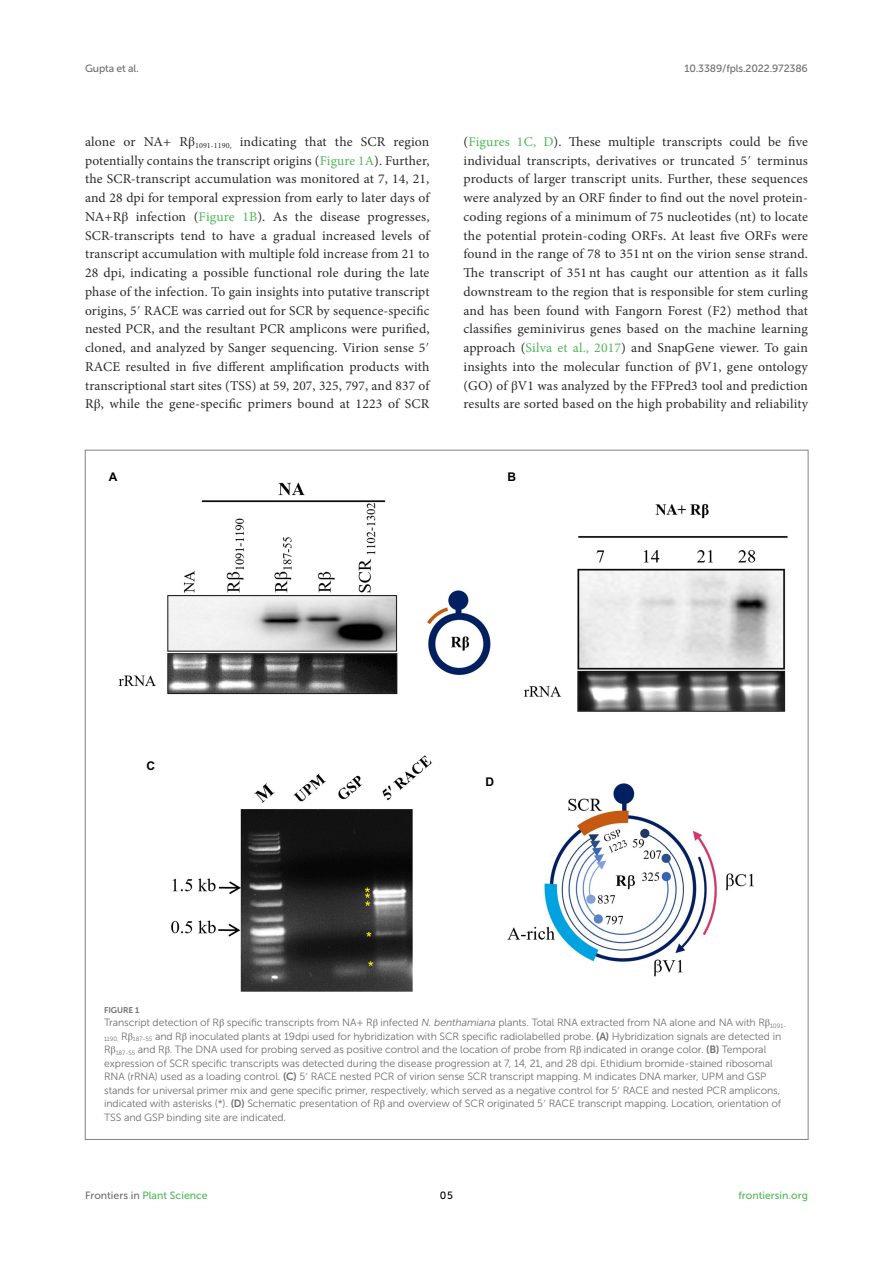
<style>
.page{position:relative;width:893px;height:1263px;background:#fff}
.page>*{position:absolute;margin:0;border:0;box-sizing:border-box;transform-origin:0 0}
.TEXT_FLUSH{font:13.5px/18.8px "Minion Pro";letter-spacing:.01em;color:#2b2b2a;text-align:justify}
.t1{font:700 12px "Arial";color:#000}
.FIG_LEG{font:10.5px/13.5px "Museo Sans 300";letter-spacing:-.01em;color:#706f70}
.t2{font:10.5px "Museo Sans 500";color:#4eb855}
.t3{font:10.5px "Museo Sans 500";letter-spacing:-.015em;color:#706f70}
.t4{font:10.5px "Museo Sans 500";color:#000}
.FIG_HD{font:8.25px "Museo Sans 700";letter-spacing:-.01em;color:#706f70}
.s1{font-family:"STIX General"}
.s2{color:#4eb855}
.s3{font-style:italic}
.s4{font-family:"Museo Sans 700"}
.s5{color:#706f70}
</style>
<div class="page">
<img style="left:118px;top:482px;width:670px;height:510px">
<p class="t3" style="left:85px;top:63px;width:55px">Gupta et al.</p>
<p class="t3" style="left:684px;top:63px;width:125px">10.3389/fpls.2022.972386</p>
<p class="TEXT_FLUSH" style="left:85px;top:132px;width:346px">alone or NA+ R<span class="s1">β</span><sub>1091-1190,</sub> indicating that the SCR region potentially contains the transcript origins (<span class="s2">Figure 1A</span>). Further, the SCR-transcript accumulation was monitored at 7, 14, 21, and 28 dpi for temporal expression from early to later days of NA+R<span class="s1">β</span> infection (<span class="s2">Figure 1B</span>). As the disease progresses, SCR-transcripts tend to have a gradual increased levels of transcript accumulation with multiple fold increase from 21 to 28 dpi, indicating a possible functional role during the late phase of the infection. To gain insights into putative transcript origins, 5<span class="s1">′</span> RACE was carried out for SCR by sequence-specific nested PCR, and the resultant PCR amplicons were purified, cloned, and analyzed by Sanger sequencing. Virion sense 5<span class="s1">′ </span>RACE resulted in five different amplification products with transcriptional start sites (TSS) at 59, 207, 325, 797, and 837 of R<span class="s1">β</span>, while the gene-specific primers bound at 1223 of SCR</p>
<p class="TEXT_FLUSH" style="left:463px;top:132px;width:346px">(<span class="s2">Figures 1C, D</span>). These multiple transcripts could be five individual transcripts, derivatives or truncated 5<span class="s1">′</span> terminus products of larger transcript units. Further, these sequences were analyzed by an ORF finder to find out the novel protein&shy;coding regions of a minimum of 75 nucleotides (nt) to locate the potential protein-coding ORFs. At least five ORFs were found in the range of 78 to 351 nt on the virion sense strand.<br>The transcript of 351 nt has caught our attention as it falls downstream to the region that is responsible for stem curling and has been found with Fangorn Forest (F2) method that classifies geminivirus genes based on the machine learning approach (<span class="s2">Silva et al., 2017</span>) and SnapGene viewer. To gain insights into the molecular function of <span class="s1">β</span>V1, gene ontology (GO) of <span class="s1">β</span>V1 was analyzed by the FFPred3 tool and prediction results are sorted based on the high probability and reliability</p>
<p class="t1" style="left:109px;top:468px;width:10px">A</p>
<p class="t1" style="left:147px;top:758px;width:10px">C</p>
<p class="t1" style="left:507px;top:468px;width:10px">B</p>
<p class="t1" style="left:486px;top:773px;width:10px">D</p>
<p class="FIG_HD" style="left:104px;top:1005px;width:37px">FIGURE 1</p>
<p class="FIG_LEG" style="left:104px;top:1016px;width:683px">Transcript detection of R<span class="s1">β</span> specific transcripts from NA+ R<span class="s1">β</span> infected <span class="s3">N. benthamiana</span> plants. Total RNA extracted from NA alone and NA with R<span class="s1">β</span><sub>1091- 1190,</sub> R<span class="s1">β</span><sub>187-55</sub> and R<span class="s1">β</span> inoculated plants at 19 dpi used for hybridization with SCR specific radiolabelled probe. <span class="s4">(A)</span> Hybridization signals are detected in R<span class="s1">β</span><sub>187-55</sub> and R<span class="s1">β</span>. The DNA used for probing served as positive control and the location of probe from R<span class="s1">β</span> indicated in orange color. <span class="s4">(B)</span> Temporal expression of SCR specific transcripts was detected during the disease progression at 7, 14, 21, and 28 dpi. Ethidium bromide-stained ribosomal RNA (rRNA) used as a loading control. <span class="s4">(C)</span> 5<span class="s1">′</span> RACE nested PCR of virion sense SCR transcript mapping. M indicates DNA marker, UPM and GSP stands for universal primer mix and gene specific primer, respectively, which served as a negative control for 5<span class="s1">′</span> RACE and nested PCR amplicons, indicated with asterisks (*). <span class="s4">(D)</span> Schematic presentation of R<span class="s1">β</span> and overview of SCR originated 5<span class="s1">′</span> RACE transcript mapping. Location, orientation of TSS and GSP binding site are indicated.</p>
<p class="t2" style="left:85px;top:1190px;width:124px"><span class="s5">Frontiers in</span> Plant Science</p>
<p class="t4" style="left:440px;top:1190px;width:14px">05</p>
<p class="t2" style="left:738px;top:1190px;width:71px">frontiersin.org</p>
</div>
